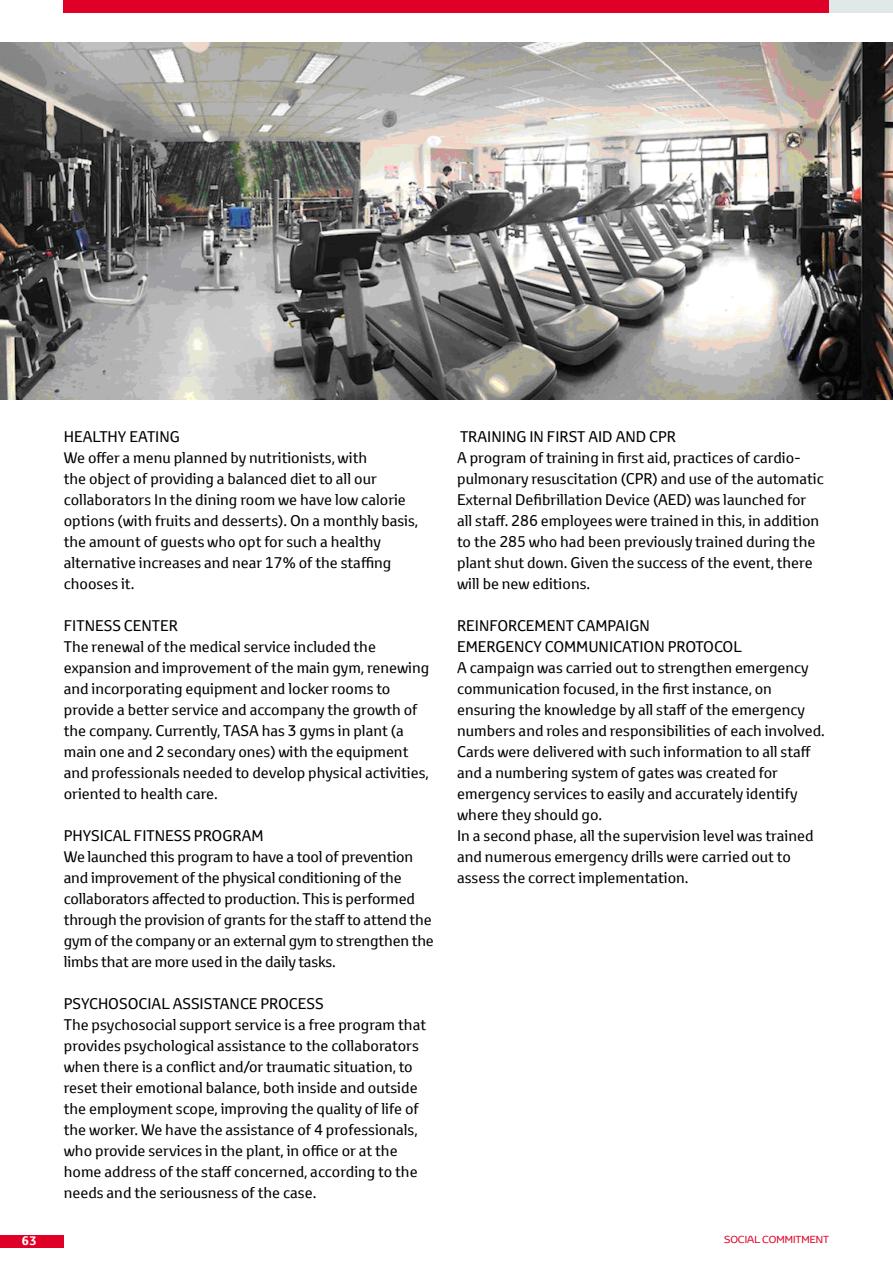
<style>
.page{position:relative;width:893px;height:1263px;background:#fff}
.page>*{position:absolute;margin:0;border:0;box-sizing:border-box;transform-origin:0 0}
.t1{font:15px/21px "Toyota Text";color:#000}
.t2{font:700 12px "Toyota Text";color:#fff}
.t3{font:9.9px "Toyota Display";color:#e00027}
</style>
<div class="page">
<div style="left:827px;top:0;width:66px;height:13px;background:#e1e9e8"></div>
<div style="left:0;top:1235px;width:64px;height:13px;background:#e00027"></div>
<div style="left:64px;top:0;width:765px;height:13px;background:#e00027"></div>
<img style="left:0;top:43px;width:893px;height:357px">
<p class="t1" style="left:64px;top:426px;width:356px">HEALTHY EATING<br>We offer a menu planned by nutritionists, with<br>the object of providing a balanced diet to all our collaborators In the dining room we have low calorie options (with fruits and desserts). On a monthly basis, the amount of guests who opt for such a healthy alternative increases and near 17% of the staffing chooses it.</p>
<p class="t1" style="left:64px;top:615px;width:367px">FITNESS CENTER<br>The renewal of the medical service included the expansion and improvement of the main gym, renewing and incorporating equipment and locker rooms to provide a better service and accompany the growth of the company. Currently, TASA has 3 gyms in plant (a main one and 2 secondary ones) with the equipment and professionals needed to develop physical activities, oriented to health care.</p>
<p class="t1" style="left:64px;top:825px;width:372px">PHYSICAL FITNESS PROGRAM<br>We launched this program to have a tool of prevention and improvement of the physical conditioning of the collaborators affected to production. This is performed through the provision of grants for the staff to attend the gym of the company or an external gym to strengthen the limbs that are more used in the daily tasks.</p>
<p class="t1" style="left:64px;top:993px;width:364px">PSYCHOSOCIAL ASSISTANCE PROCESS<br>The psychosocial support service is a free program that provides psychological assistance to the collaborators when there is a conflict and/or traumatic situation, to reset their emotional balance, both inside and outside the employment scope, improving the quality of life of the worker. We have the assistance of 4 professionals, who provide services in the plant, in office or at the home address of the staff concerned, according to the needs and the seriousness of the case.</p>
<p class="t1" style="left:457px;top:426px;width:368px">TRAINING IN FIRST AID AND CPR<br>A program of training in first aid, practices of cardio&shy;pulmonary resuscitation (CPR) and use of the automatic External Defibrillation Device (AED) was launched for all staff. 286 employees were trained in this, in addition to the 285 who had been previously trained during the plant shut down. Given the success of the event, there will be new editions.</p>
<p class="t1" style="left:457px;top:615px;width:369px">REINFORCEMENT CAMPAIGN<br>EMERGENCY COMMUNICATION PROTOCOL<br>A campaign was carried out to strengthen emergency communication focused, in the first instance, on ensuring the knowledge by all staff of the emergency numbers and roles and responsibilities of each involved.<br>Cards were delivered with such information to all staff and a numbering system of gates was created for emergency services to easily and accurately identify where they should go.<br>In a second phase, all the supervision level was trained and numerous emergency drills were carried out to assess the correct implementation.</p>
<p class="t2" style="left:22px;top:1233px;width:16px">63</p>
<p class="t3" style="left:724px;top:1233px;width:107px">SOCIAL COMMITMENT</p>
</div>
